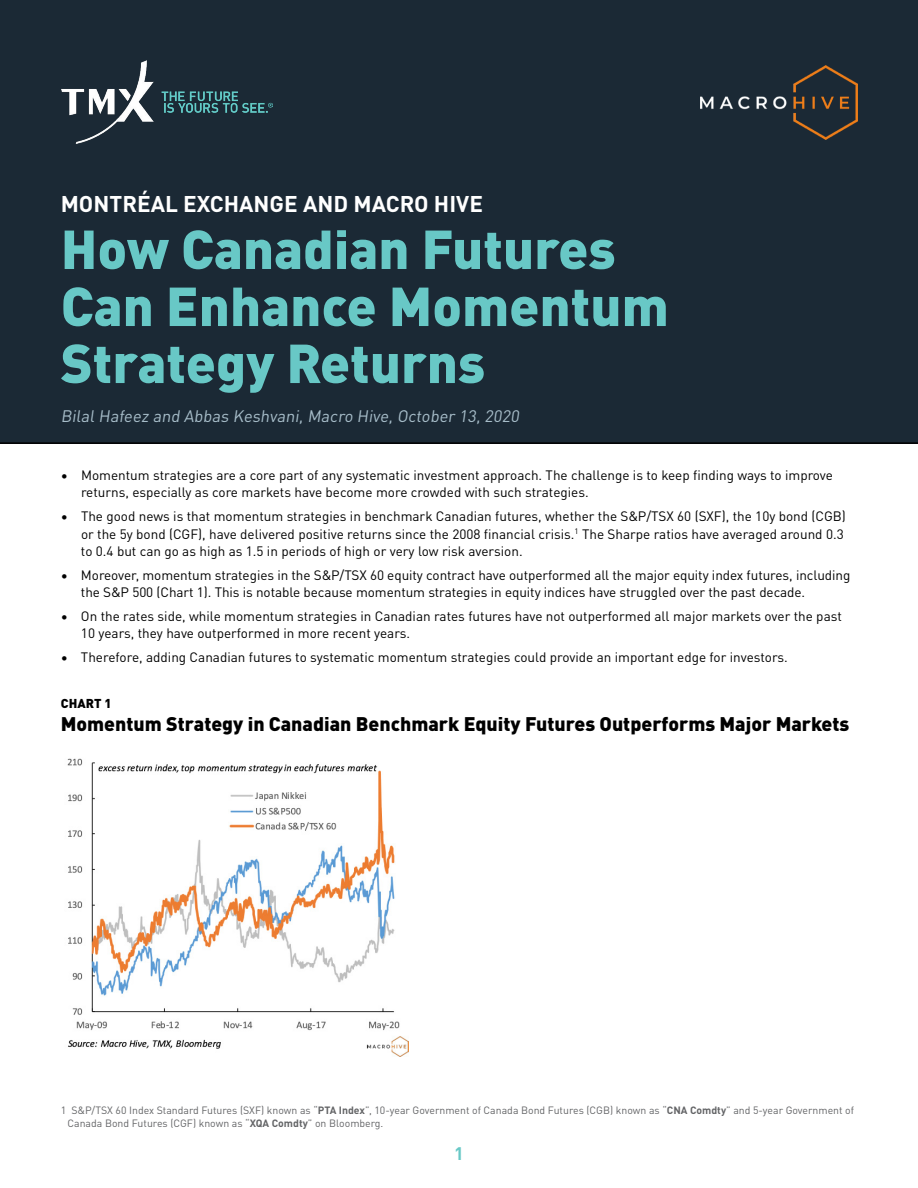
<style>
.page{position:relative;width:918px;height:1188px;background:#fff}
.page>*{position:absolute;margin:0;border:0;box-sizing:border-box;transform-origin:0 0}
.t1{font:900 54px/57px "DIN Pro";color:#68c8c6}
.t2{font:700 22.5px "DIN Pro";color:#fff}
.t3{font:900 19.5px "DIN Pro";color:#000}
.t4{font:700 18px "DIN Pro";color:#68c8c6}
.t5{font:16.5px "DIN Pro";color:#a7bdc9}
.t6{font:13.5px/17.2px "DIN Pro";color:#000}
.t7{font:900 12.75px "DIN Pro";letter-spacing:.01em;color:#000}
.t8{font:10.5px/13.5px "DIN Pro";color:#636466}
.s1{font-weight:700}
</style>
<div class="page">
<div style="left:0;top:0;width:918px;height:444px;background:#1b2935"></div>
<img style="left:62px;top:61px;width:211px;height:82px">
<img style="left:67px;top:758px;width:342px;height:298px">
<img style="left:700px;top:65px;width:157px;height:74px">
<h2 class="t2" style="left:61px;top:186px;width:424px">MONTRÉAL EXCHANGE AND MACRO HIVE</h2>
<h1 class="t1" style="left:61px;top:217px;width:610px">How Canadian Futures<br>Can Enhance Momentum<br>Strategy Returns</h1>
<p class="t5" style="left:61px;top:403px;width:463px">BilalHafeez and Abbas Keshvani,Macro Hive,October 13,2020</p>
<p class="t6" style="left:81px;top:466px;width:754px;text-indent:-20px">• Momentum strategies are a core part of any systematic investment approach. The challenge is to keep finding ways to improve returns, especially as core markets have become more crowded with such strategies.</p>
<p class="t6" style="left:81px;top:507px;width:766px;text-indent:-20px">• The good news is that momentum strategies in benchmark Canadian futures, whether the S&amp;P/TSX 60 (SXF), the 10y bond (CGB) or the 5y bond (CGF), have delivered positive returns since the 2008 financial crisis.<sup>1</sup> The Sharpe ratios have averaged around 0.3 to 0.4 but can go as high as 1.5 in periods of high or very low risk aversion.</p>
<p class="t6" style="left:81px;top:566px;width:771px;text-indent:-20px">• Moreover, momentum strategies in the S&amp;P/TSX 60 equity contract have outperformed all the major equity index futures, including the S&amp;P 500 (Chart 1). This is notable because momentum strategies in equity indices have struggled over the past decade.</p>
<p class="t6" style="left:81px;top:607px;width:762px;text-indent:-20px">• On the rates side, while momentum strategies in Canadian rates futures have not outperformed all major markets over the past<br>10 years, they have outperformed in more recent years.</p>
<p class="t6" style="left:61px;top:648px;width:729px">• Therefore, adding Canadian futures to systematic momentum strategies could provide an important edge for investors.</p>
<p class="t7" style="left:61px;top:693px;width:52px">CHART 1</p>
<h3 class="t3" style="left:61px;top:708px;width:790px">Momentum Strategy in Canadian Benchmark Equity Futures Outperforms Major Markets</h3>
<p class="t8" style="left:68px;top:1103px;width:788px;text-indent:-7px">1 S&amp;P/TSX 60 Index Standard Futures (SXF) known as “<span class="s1">PTA Index</span>”, 10-year Government of Canada Bond Futures (CGB) known as “<span class="s1">CNA Comdty</span>” and 5-year Government of<br>Canada Bond Futures (CGF) known as “<span class="s1">XQA Comdty</span>” on Bloomberg.</p>
<h3 class="t4" style="left:454px;top:1140px;width:11px">1</h3>
</div>
